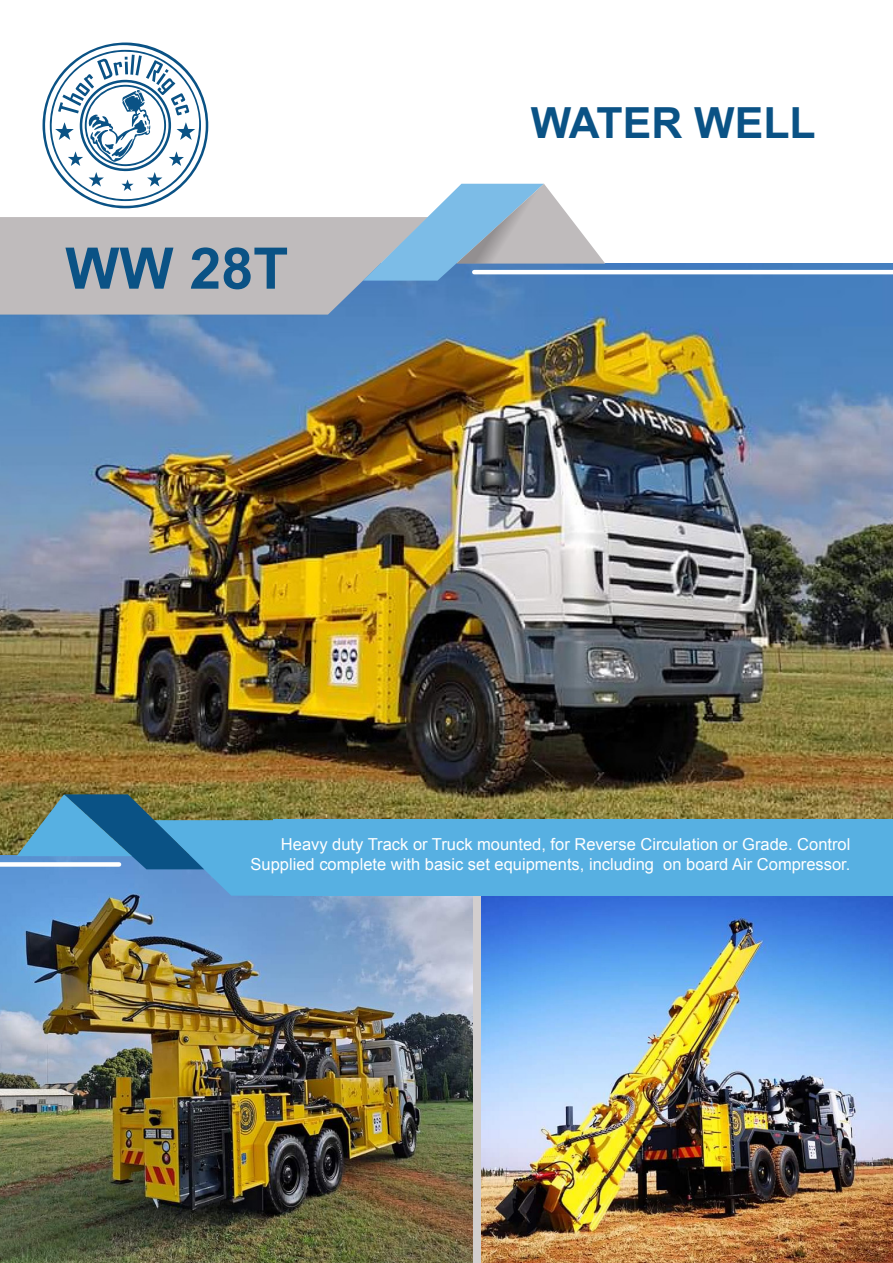
<style>
.page{position:relative;width:893px;height:1263px;background:#fff}
.page>*{position:absolute;margin:0;border:0;box-sizing:border-box;transform-origin:0 0}
.t1{font:700 57.3px "Arial";color:#0a5285}
.t2{font:700 42.9px "Arial";color:#0a5285}
.t3{font:16.5px/19.8px "Arial";color:#fff;text-align:right}
</style>
<div class="page">
<img style="left:0;top:264px;width:893px;height:591px">
<hr style="left:474px;top:270px;width:419px;height:4px;background:#fff">
<svg style="left:0;top:42px;width:605px;height:273px"></svg>
<img style="left:0;top:855px;width:472px;height:408px">
<img style="left:482px;top:896px;width:411px;height:367px">
<div style="left:274px;top:820px;width:619px;height:76px;background:#57b0e2"></div>
<svg style="left:17px;top:794px;width:532px;height:102px"></svg>
<div style="left:0;top:862px;width:119px;height:5px;background:#fff"></div>
<p class="t1" style="left:65px;top:230px;width:224px">WW 28T</p>
<p class="t2" style="left:531px;top:94px;width:286px">WATER WELL</p>
<p class="t3" style="left:251px;top:834px;width:601px">Heavy duty Track or Truck mounted, for Reverse Circulation or Grade. Control<br>Supplied complete with basic set equipments, including on board Air Compressor.</p>
</div>
